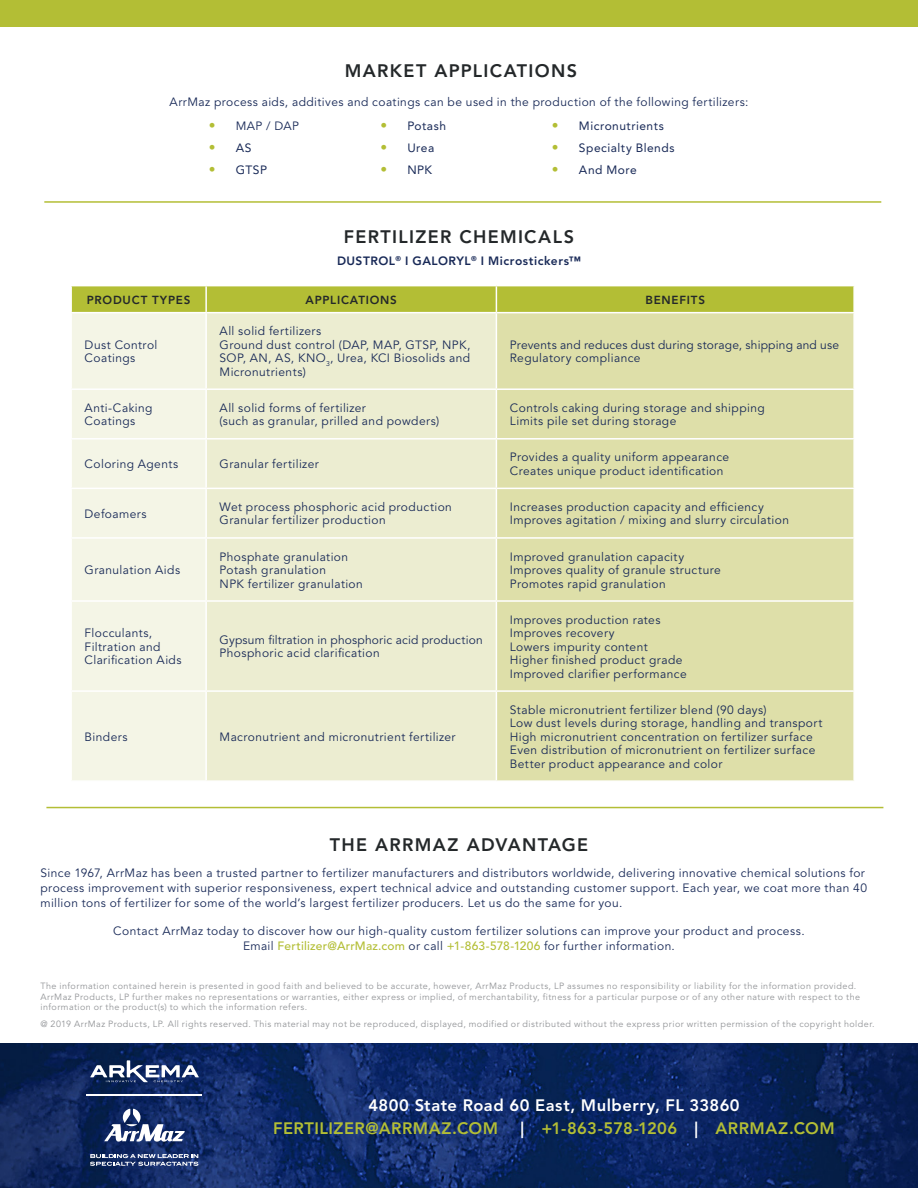
<style>
.page{position:relative;width:918px;height:1188px;background:#fff}
.page>*{position:absolute;margin:0;border:0;box-sizing:border-box;transform-origin:0 0}
.t1{font:800 18px "Avenir LT Std";letter-spacing:.075em;color:#24282a}
.t2{font:800 16.5px "Avenir LT Std";letter-spacing:.025em;color:#b3be35}
.t3{font:800 16.5px "Avenir LT Std";letter-spacing:.03em;color:#fff}
._8pt_Body{font:12px/13.5px "Avenir LT Std";letter-spacing:.035em;color:#182957}
._8pt_Body-2{font:12px "Avenir LT Std";letter-spacing:.015em;color:#182957}
.t4{font:12px "Avenir LT Std";letter-spacing:.04em;color:#182957}
.t5{font:800 12px "Avenir LT Std";letter-spacing:.04em;color:#182957}
.List_Heading{font:800 11.7px "Avenir LT Std";letter-spacing:.065em;color:#24282a}
.t6{font:9px/10.5px "Avenir LT Std";letter-spacing:.05em;color:#939598}
.s1{font-size:13.5px;color:#b3be35}
.s2{font-weight:500;color:#b3be35}
.s3{color:#fff}
</style>
<div class="page">
<div style="left:0;top:0;width:918px;height:27px;background:#b3be35"></div>
<img style="left:0;top:1044px;width:918px;height:144px">
<hr style="left:46px;top:807px;width:837px;height:1px;background:#b3be35">
<hr style="left:44px;top:201px;width:837px;height:2px;background:#b3be35">
<div style="left:72px;top:313px;width:133px;height:467px;background:#f4f5e6"></div>
<div style="left:207px;top:313px;width:289px;height:467px;background:#ecedd1"></div>
<div style="left:497px;top:313px;width:356px;height:467px;background:#dedfa9"></div>
<div style="left:72px;top:390px;width:133px;height:300px;background:#f4f5e6"></div>
<div style="left:207px;top:390px;width:289px;height:300px;background:#ecedd1"></div>
<div style="left:497px;top:390px;width:356px;height:300px;background:#dedfa9"></div>
<hr style="left:70px;top:388px;width:136px;height:2px;background:#fff">
<hr style="left:206px;top:388px;width:290px;height:2px;background:#fff">
<hr style="left:496px;top:388px;width:359px;height:2px;background:#fff">
<hr style="left:70px;top:438px;width:136px;height:2px;background:#fff">
<hr style="left:206px;top:438px;width:290px;height:2px;background:#fff">
<hr style="left:496px;top:438px;width:359px;height:2px;background:#fff">
<hr style="left:70px;top:488px;width:136px;height:1px;background:#fff">
<hr style="left:206px;top:488px;width:290px;height:1px;background:#fff">
<hr style="left:496px;top:488px;width:359px;height:1px;background:#fff">
<hr style="left:70px;top:537px;width:136px;height:2px;background:#fff">
<hr style="left:206px;top:537px;width:290px;height:2px;background:#fff">
<hr style="left:496px;top:537px;width:359px;height:2px;background:#fff">
<hr style="left:70px;top:600px;width:136px;height:2px;background:#fff">
<hr style="left:206px;top:600px;width:290px;height:2px;background:#fff">
<hr style="left:496px;top:600px;width:359px;height:2px;background:#fff">
<hr style="left:70px;top:690px;width:136px;height:2px;background:#fff">
<hr style="left:206px;top:690px;width:290px;height:2px;background:#fff">
<hr style="left:496px;top:690px;width:359px;height:2px;background:#fff">
<svg style="left:71px;top:286px;width:782px;height:26px;background:#b4bf39"></svg>
<svg style="left:90px;top:1154px;width:108px;height:12px"></svg>
<hr style="left:87px;top:1095px;width:115px;height:1px;background:#fff">
<svg style="left:104px;top:1109px;width:81px;height:33px"></svg>
<svg style="left:90px;top:1060px;width:109px;height:22px"></svg>
<p class="t1" style="left:345px;top:60px;width:234px">MARKET APPLICATIONS</p>
<p class="_8pt_Body" style="left:170px;top:95px;width:580px">ArrMaz process aids, additives and coatings can be used in the production of the following fertilizers:</p>
<p class="_8pt_Body" style="left:209px;top:120px;width:92px"><span class="s1">•</span> MAP / DAP</p>
<p class="t4" style="left:209px;top:141px;width:44px"><span class="s1">•</span> AS</p>
<p class="t4" style="left:209px;top:162px;width:60px"><span class="s1">•</span> GTSP</p>
<p class="t4" style="left:380px;top:119px;width:67px"><span class="s1">•</span> Potash</p>
<p class="t4" style="left:380px;top:141px;width:55px"><span class="s1">•</span> Urea</p>
<p class="t4" style="left:380px;top:162px;width:53px"><span class="s1">•</span> NPK</p>
<p class="t4" style="left:552px;top:119px;width:113px"><span class="s1">•</span> Micronutrients</p>
<p class="t4" style="left:552px;top:141px;width:124px"><span class="s1">•</span> Specialty Blends</p>
<p class="t4" style="left:552px;top:162px;width:86px"><span class="s1">•</span> And More</p>
<p class="t1" style="left:344px;top:226px;width:232px">FERTILIZER CHEMICALS</p>
<p class="t5" style="left:337px;top:254px;width:245px">DUSTROL<sup>®</sup> I GALORYL<sup>®</sup> I Microstickers™</p>
<p class="List_Heading" style="left:87px;top:293px;width:105px">PRODUCT TYPES</p>
<p class="List_Heading" style="left:306px;top:293px;width:93px">APPLICATIONS</p>
<p class="List_Heading" style="left:645px;top:293px;width:61px">BENEFITS</p>
<p class="_8pt_Body" style="left:85px;top:338px;width:74px">Dust Control<br>Coatings</p>
<p class="_8pt_Body" style="left:220px;top:325px;width:103px">All solid fertilizers</p>
<p class="_8pt_Body" style="left:220px;top:338px;width:252px;text-align:justify">Ground dust control (DAP, MAP, GTSP, NPK, SOP, AN, AS, KNO<sub>3</sub>, Urea, KCI Biosolids and Micronutrients)</p>
<p class="_8pt_Body-2" style="left:510px;top:338px;width:331px">Prevents and reduces dust during storage, shipping and use</p>
<p class="_8pt_Body" style="left:510px;top:352px;width:132px">Regulatory compliance</p>
<p class="_8pt_Body" style="left:85px;top:401px;width:69px">Anti-Caking<br>Coatings</p>
<p class="_8pt_Body" style="left:220px;top:401px;width:148px">All solid forms of fertilizer</p>
<p class="_8pt_Body" style="left:220px;top:415px;width:221px">(such as granular, prilled and powders)</p>
<p class="_8pt_Body" style="left:510px;top:401px;width:256px">Controls caking during storage and shipping</p>
<p class="_8pt_Body" style="left:510px;top:415px;width:168px">Limits pile set during storage</p>
<p class="_8pt_Body" style="left:85px;top:458px;width:95px">Coloring Agents</p>
<p class="_8pt_Body" style="left:220px;top:458px;width:101px">Granular fertilizer</p>
<p class="_8pt_Body" style="left:510px;top:451px;width:221px">Provides a quality uniform appearance</p>
<p class="_8pt_Body" style="left:510px;top:464px;width:215px">Creates unique product identification</p>
<p class="_8pt_Body" style="left:85px;top:507px;width:63px">Defoamers</p>
<p class="_8pt_Body" style="left:220px;top:500px;width:234px">Wet process phosphoric acid production</p>
<p class="_8pt_Body" style="left:220px;top:514px;width:168px">Granular fertilizer production</p>
<p class="_8pt_Body" style="left:85px;top:563px;width:97px">Granulation Aids</p>
<p class="_8pt_Body" style="left:220px;top:550px;width:130px">Phosphate granulation</p>
<p class="_8pt_Body" style="left:220px;top:563px;width:108px">Potash granulation</p>
<p class="_8pt_Body" style="left:220px;top:577px;width:145px">NPK fertilizer granulation</p>
<p class="_8pt_Body" style="left:85px;top:627px;width:98px">Flocculants,<br>Filtration and<br>Clarification Aids</p>
<p class="_8pt_Body-2" style="left:220px;top:633px;width:265px">Gypsum filtration in phosphoric acid production</p>
<p class="_8pt_Body" style="left:220px;top:647px;width:162px">Phosphoric acid clarification</p>
<p class="_8pt_Body" style="left:85px;top:730px;width:44px">Binders</p>
<p class="_8pt_Body" style="left:220px;top:730px;width:237px">Macronutrient and micronutrient fertilizer</p>
<p class="_8pt_Body" style="left:510px;top:500px;width:256px">Increases production capacity and efficiency</p>
<p class="_8pt_Body" style="left:510px;top:514px;width:281px">Improves agitation / mixing and slurry circulation</p>
<p class="_8pt_Body" style="left:510px;top:550px;width:176px">Improved granulation capacity</p>
<p class="_8pt_Body" style="left:510px;top:563px;width:212px">Improves quality of granule structure</p>
<p class="_8pt_Body" style="left:510px;top:577px;width:157px">Promotes rapid granulation</p>
<p class="_8pt_Body" style="left:510px;top:613px;width:152px">Improves production rates</p>
<p class="_8pt_Body" style="left:510px;top:627px;width:106px">Improves recovery</p>
<p class="_8pt_Body" style="left:510px;top:640px;width:139px">Lowers impurity content</p>
<p class="_8pt_Body" style="left:510px;top:654px;width:174px">Higher finished product grade</p>
<p class="_8pt_Body" style="left:510px;top:667px;width:178px">Improved clarifier performance</p>
<p class="_8pt_Body" style="left:510px;top:703px;width:258px">Stable micronutrient fertilizer blend (90 days)</p>
<p class="_8pt_Body" style="left:510px;top:717px;width:314px">Low dust levels during storage, handling and transport</p>
<p class="_8pt_Body" style="left:510px;top:730px;width:304px">High micronutrient concentration on fertilizer surface</p>
<p class="_8pt_Body" style="left:510px;top:744px;width:307px">Even distribution of micronutrient on fertilizer surface</p>
<p class="_8pt_Body" style="left:510px;top:757px;width:214px">Better product appearance and color</p>
<p class="t1" style="left:330px;top:834px;width:260px">THE ARRMAZ ADVANTAGE</p>
<p class="_8pt_Body" style="left:41px;top:865px;width:828px;line-height:15px">Since 1967, ArrMaz has been a trusted partner to fertilizer manufacturers and distributors worldwide, delivering innovative chemical solutions for process improvement with superior responsiveness, expert technical advice and outstanding customer support. Each year, we coat more than 40 million tons of fertilizer for some of the world’s largest fertilizer producers. Let us do the same for you.</p>
<p class="_8pt_Body" style="left:113px;top:924px;width:693px;line-height:15px;text-align:center">Contact ArrMaz today to discover how our high-quality custom fertilizer solutions can improve your product and process.<br>Email <span class="s2">Fertilizer@ArrMaz.com</span> or call <span class="s2">+1-863-578-1206</span> for further information.</p>
<p class="t6" style="left:40px;top:981px;width:821px">The information contained herein is presented in good faith and believed to be accurate, however, ArrMaz Products, LP assumes no responsibility or liability for the information provided.<br>ArrMaz Products, LP further makes no representations or warranties, either express or implied, of merchantability, fitness for a particular purpose or of any other nature with respect to the information or the product(s) to which the information refers.</p>
<p class="t6" style="left:40px;top:1019px;width:836px">@ 2019 ArrMaz Products, LP. All rights reserved. This material may not be reproduced, displayed, modified or distributed without the express prior written permission of the copyright holder.</p>
<p class="t3" style="left:368px;top:1095px;width:373px">4800 State Road 60 East, Mulberry, FL 33860</p>
<p class="t2" style="left:273px;top:1118px;width:226px">FERTILIZER@ARRMAZ.COM</p>
<p class="t2" style="left:521px;top:1118px;width:316px"><span class="s3">|</span> +1-863-578-1206 <span class="s3">|</span> ARRMAZ.COM</p>
</div>
